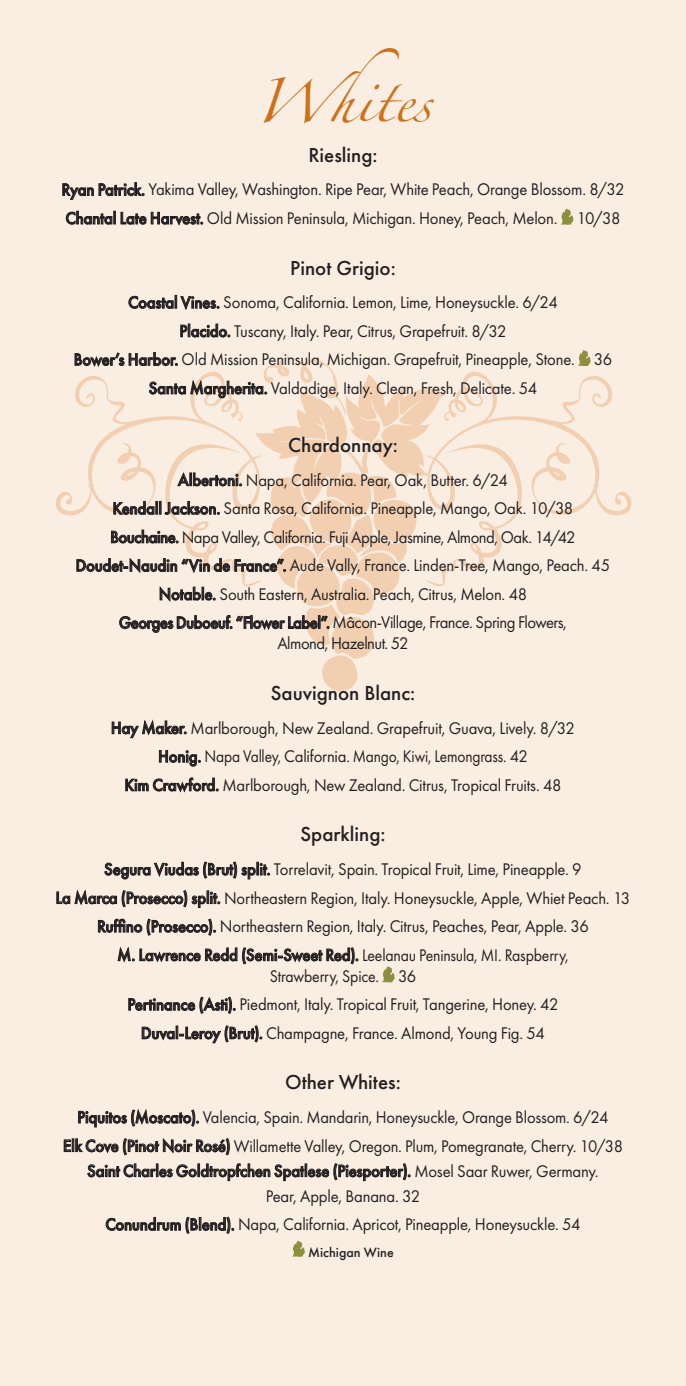
<style>
.page{position:relative;width:686px;height:1386px;background:#fff}
.page>*{position:absolute;margin:0;border:0;box-sizing:border-box;transform-origin:0 0}
.category{font:39.73px "Zapfino";color:#ce7018}
.menu_item{font:500 21px "Futura PT";color:#231f20}
.menu_item-2{font:17.5px "Futura PT";letter-spacing:-.015em;color:#231f20;scale:.95 1}
.menu_item-3{font:17.5px/21px "Futura PT";letter-spacing:-.035em;color:#231f20;text-align:center;scale:.95 1}
.menu_item-4{font:17.5px "Futura PT";letter-spacing:-.015em;color:#231f20;scale:.94 1}
.menu_item-5{font:17.5px/21px "Futura PT";letter-spacing:-.015em;color:#231f20;text-align:center;scale:.9 1}
.menu_item-6{font:500 17.5px "Futura PT";letter-spacing:-.01em;color:#231f20;scale:.95 1}
.menu_item-7{font:17.5px "Futura PT";letter-spacing:-.015em;color:#231f20;scale:.88 1}
.menu_item-8{font:500 14px "Futura PT";color:#231f20}
.s1{font-weight:500}
.s2{font-weight:400}
</style>
<div class="page">
<div style="left:0;top:0;width:685px;height:1386px;background:#faede1"></div>
<svg style="left:56px;top:492px;width:19px;height:24px"></svg>
<svg style="left:446px;top:372px;width:185px;height:200px"></svg>
<svg style="left:62px;top:182px;width:82px;height:18px"></svg>
<svg style="left:66px;top:211px;width:137px;height:15px"></svg>
<svg style="left:561px;top:209px;width:12px;height:16px"></svg>
<svg style="left:128px;top:295px;width:91px;height:15px"></svg>
<svg style="left:180px;top:324px;width:50px;height:13px"></svg>
<svg style="left:578px;top:350px;width:12px;height:16px"></svg>
<svg style="left:75px;top:352px;width:371px;height:339px"></svg>
<svg style="left:112px;top:720px;width:74px;height:18px"></svg>
<svg style="left:159px;top:750px;width:41px;height:17px"></svg>
<svg style="left:125px;top:777px;width:93px;height:15px"></svg>
<svg style="left:104px;top:861px;width:166px;height:18px"></svg>
<svg style="left:56px;top:889px;width:164px;height:19px"></svg>
<svg style="left:98px;top:919px;width:118px;height:17px"></svg>
<svg style="left:117px;top:947px;width:241px;height:17px"></svg>
<svg style="left:382px;top:967px;width:12px;height:15px"></svg>
<svg style="left:128px;top:997px;width:107px;height:17px"></svg>
<svg style="left:142px;top:1025px;width:120px;height:18px"></svg>
<svg style="left:78px;top:1109px;width:121px;height:18px"></svg>
<svg style="left:64px;top:1138px;width:166px;height:17px"></svg>
<svg style="left:87px;top:1163px;width:323px;height:18px"></svg>
<svg style="left:106px;top:1217px;width:128px;height:17px"></svg>
<svg style="left:292px;top:1241px;width:12px;height:16px"></svg>
<p class="category" style="left:254px;top:84px;width:179px">Whites</p>
<p class="menu_item" style="left:308px;top:142px;width:71px">Riesling:</p>
<p class="menu_item-2" style="left:61px;top:179px;width:593px"><span class="s1">Ryan Patrick.</span> Yakima Valley, Washington. Ripe Pear, White Peach, Orange Blossom. 8/32</p>
<p class="menu_item-2" style="left:65px;top:208px;width:585px"><span class="s1">Chantal Late Harvest.</span> Old Mission Peninsula, Michigan. Honey, Peach, Melon. 10/38</p>
<p class="menu_item" style="left:290px;top:255px;width:107px">Pinot Grigio:</p>
<p class="menu_item-2" style="left:128px;top:292px;width:453px"><span class="s1">Coastal Vines.</span> Sonoma, California. Lemon, Lime, Honeysuckle. 6/24</p>
<p class="menu_item-2" style="left:179px;top:321px;width:345px"><span class="s1">Placido.</span> Tuscany, Italy. Pear, Citrus, Grapefruit. 8/32</p>
<p class="menu_item-2" style="left:74px;top:349px;width:568px"><span class="s1">Bower’s Harbor.</span> Old Mission Peninsula, Michigan. Grapefruit, Pineapple, Stone. 36</p>
<p class="menu_item-2" style="left:149px;top:378px;width:410px"><span class="s1">Santa Margherita.</span> Valdadige, Italy. Clean, Fresh, Delicate. 54</p>
<p class="menu_item" style="left:288px;top:432px;width:111px">Chardonnay:</p>
<p class="menu_item-2" style="left:178px;top:469px;width:349px"><span class="s1">Albertoni.</span> Napa, California. Pear, Oak, Butter. 6/24</p>
<p class="menu_item-2" style="left:112px;top:498px;width:486px"><span class="s1">Kendall Jackson.</span> Santa Rosa, California. Pineapple, Mango, Oak. 10/38</p>
<p class="menu_item-3" style="left:110px;top:526px;width:491px"><span class="s1">Bouchaine.</span> Napa Valley, California. Fuji Apple, Jasmine, Almond, Oak. 14/42</p>
<p class="menu_item-2" style="left:76px;top:555px;width:564px"><span class="s1">Doudet-Naudin “Vin de France”.</span> Aude Vally, France. Linden-Tree, Mango, Peach. 45</p>
<p class="menu_item-2" style="left:159px;top:584px;width:389px"><span class="s1">Notable.</span> South Eastern, Australia. Peach, Citrus, Melon. 48</p>
<p class="menu_item-3" style="left:119px;top:612px;width:473px"><span class="s1">Georges Duboeuf. “Flower Label”.</span> Mâcon-Village, France. Spring Flowers,<br>Almond, Hazelnut. 52</p>
<p class="menu_item" style="left:270px;top:680px;width:146px">Sauvignon Blanc:</p>
<p class="menu_item-2" style="left:111px;top:717px;width:490px"><span class="s1">Hay Maker.</span> Marlborough, New Zealand. Grapefruit, Guava, Lively. 8/32</p>
<p class="menu_item-7" style="left:158px;top:746px;width:421px"><span class="s1">Honig.</span> Napa Valley, California. Mango, Kiwi, Lemongrass. 42</p>
<p class="menu_item-2" style="left:124px;top:775px;width:461px"><span class="s1">Kim Crawford.</span> Marlborough, New Zealand. Citrus, Tropical Fruits. 48</p>
<p class="menu_item" style="left:300px;top:822px;width:87px">Sparkling:</p>
<p class="menu_item-2" style="left:104px;top:859px;width:504px"><span class="s1">Segura Viudas (Brut) split.</span> Torrelavit, Spain. Tropical Fruit, Lime, Pineapple. 9</p>
<p class="menu_item-2" style="left:55px;top:887px;width:606px"><span class="s1">La Marca (Prosecco) split.</span> Northeastern Region, Italy. Honeysuckle, Apple, Whiet Peach. 13</p>
<p class="menu_item-2" style="left:97px;top:916px;width:519px"><span class="s1">Ruffino (Prosecco).</span> Northeastern Region, Italy. Citrus, Peaches, Pear, Apple. 36</p>
<p class="menu_item-5" style="left:117px;top:944px;width:503px"><span class="s1">M. Lawrence Redd (Semi-Sweet Red).</span> Leelanau Peninsula, MI. Raspberry,<br>Strawberry, Spice. 36</p>
<p class="menu_item-2" style="left:127px;top:994px;width:455px"><span class="s1">Pertinance (Asti).</span> Piedmont, Italy. Tropical Fruit, Tangerine, Honey. 42</p>
<p class="menu_item-2" style="left:141px;top:1023px;width:426px"><span class="s1">Duval-Leroy (Brut).</span> Champagne, France. Almond, Young Fig. 54</p>
<p class="menu_item" style="left:285px;top:1070px;width:117px">Other Whites:</p>
<p class="menu_item-4" style="left:77px;top:1107px;width:566px"><span class="s1">Piquitos (Moscato).</span> Valencia, Spain. Mandarin, Honeysuckle, Orange Blossom. 6/24</p>
<p class="menu_item-4" style="left:63px;top:1135px;width:597px"><span class="s1">Elk Cove (Pinot Noir Rosé)</span> Willamette Valley, Oregon. Plum, Pomegranate, Cherry. 10/38</p>
<p class="menu_item-6" style="left:87px;top:1160px;width:539px">Saint Charles Goldtropfchen Spatlese (Piesporter). <span class="s2">Mosel Saar Ruwer, Germany.</span></p>
<p class="menu_item-2" style="left:265px;top:1185px;width:164px">Pear, Apple, Banana. 32</p>
<p class="menu_item-2" style="left:105px;top:1214px;width:501px"><span class="s1">Conundrum (Blend).</span> Napa, California. Apricot, Pineapple, Honeysuckle. 54</p>
<p class="menu_item-8" style="left:308px;top:1244px;width:87px">Michigan Wine</p>
</div>
